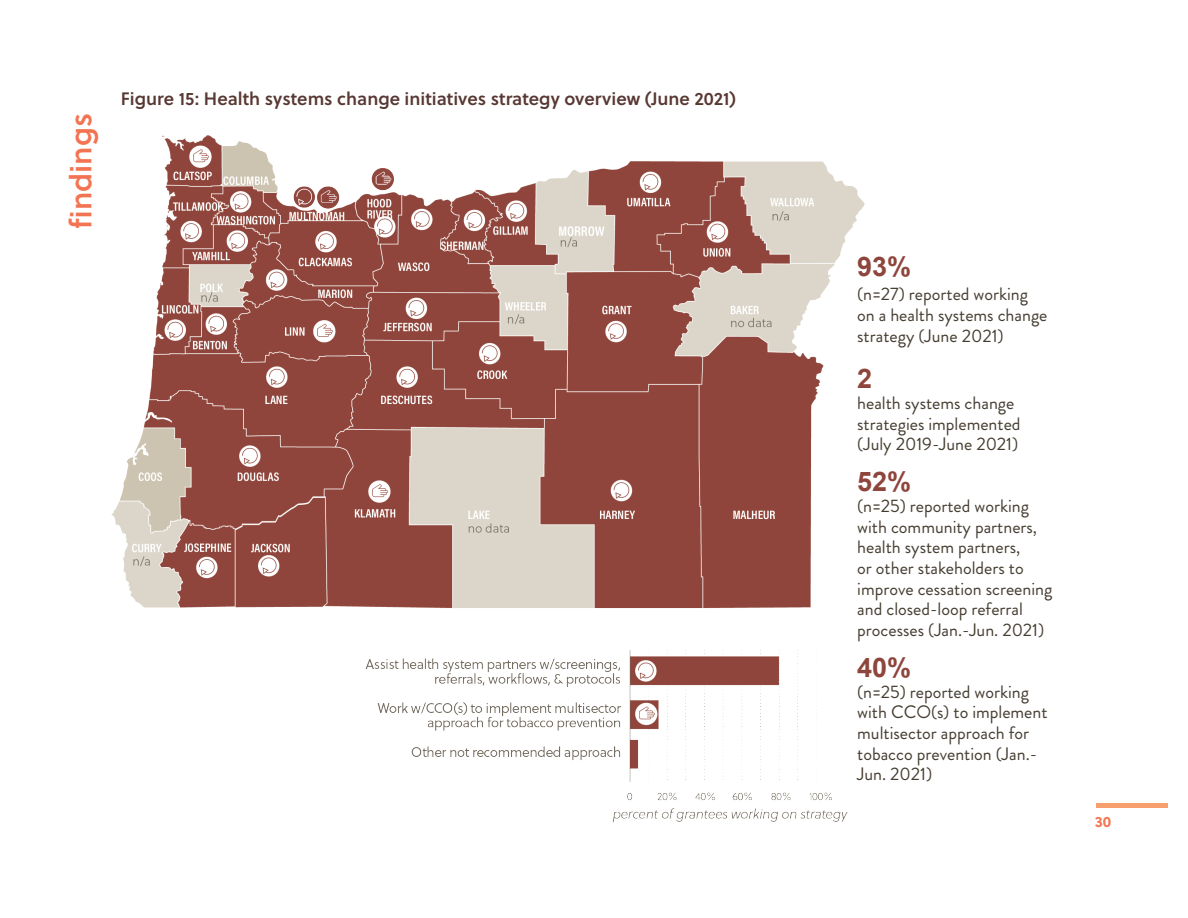
<style>
.page{position:relative;width:1188px;height:918px;background:#fff}
.page>*{position:absolute;margin:0;border:0;box-sizing:border-box;transform-origin:0 0}
.t1{font:30px "Soleil Sb";color:#f37452}
.t2{font:700 27px "Arial";color:#8e453c}
.t3{font:18px/20.7px "Brandon Grotesque";color:#453d31}
.t4{font:18px "Soleil Sb";color:#583832}
.t5{font:700 15px "Soleil";color:#f37452}
</style>
<div class="page">
<hr style="left:1097px;top:804px;width:71px;height:4px;background:#f89f70">
<img style="left:111px;top:135px;width:754px;height:688px">
<h1 class="t1" style="left:58px;top:229px;width:117px;rotate:-90deg">findings</h1>
<p class="t4" style="left:121px;top:85px;width:617px">Figure 15: Health systems change initiatives strategy overview (June 2021)</p>
<h2 class="t2" style="left:857px;top:249px;width:56px">93%</h2>
<p class="t3" style="left:857px;top:284px;width:192px">(n=27) reported working on a health systems change strategy (June 2021)</p>
<h2 class="t2" style="left:857px;top:361px;width:17px">2</h2>
<p class="t3" style="left:857px;top:393px;width:165px">health systems change strategies implemented (July 2019-June 2021)</p>
<h2 class="t2" style="left:857px;top:464px;width:56px">52%</h2>
<p class="t3" style="left:857px;top:496px;width:197px">(n=25) reported working with community partners, health system partners,<br>or other stakeholders to improve cessation screening and closed-loop referral processes (Jan.-Jun. 2021)</p>
<h2 class="t2" style="left:857px;top:650px;width:56px">40%</h2>
<p class="t3" style="left:857px;top:681px;width:192px">(n=25) reported working with CCO(s) to implement multisector approach for tobacco prevention (Jan.-<br>Jun. 2021)</p>
<p class="t5" style="left:1095px;top:810px;width:18px">30</p>
</div>
